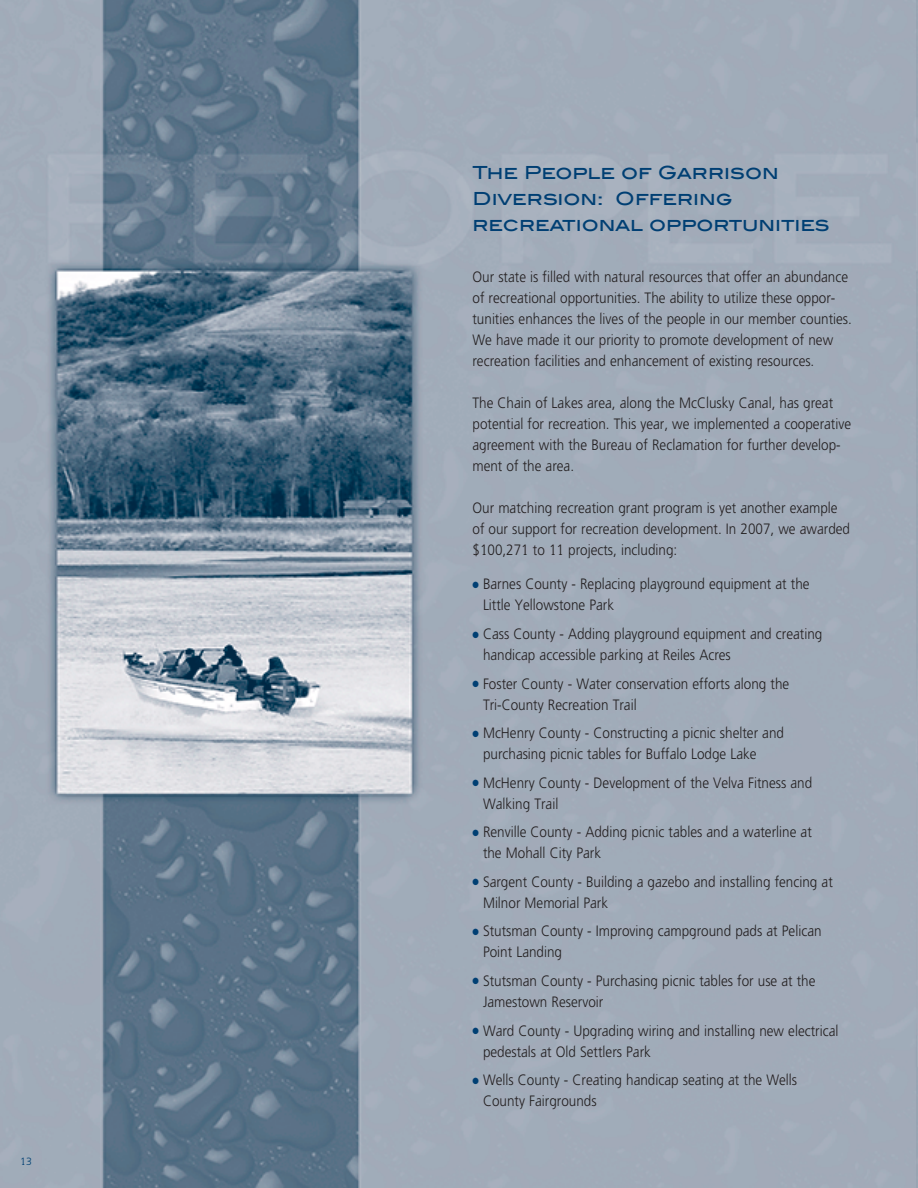
<style>
.page{position:relative;width:918px;height:1188px;background:#fff}
.page>*{position:absolute;margin:0;border:0;box-sizing:border-box;transform-origin:0 0}
.t1{font:18px/26px "Blair Md ITCTT Medium";color:#003f73}
.t2{font:300 15px/21px "Freeway";color:#231f20;scale:.9 1}
.t3{font:300 10.5px "Freeway";color:#003f73}
.s1{color:#003f73}
</style>
<div class="page">
<img style="left:0;top:0;width:918px;height:1188px">
<p class="t3" style="left:20px;top:1157px;width:13px">13</p>
<p class="t1" style="left:472px;top:160px;width:358px">The People of Garrison<br>Diversion: Offering recreational opportunities</p>
<p class="t2" style="left:472px;top:267px;width:423px">Our state is filled with natural resources that offer an abundance of recreational opportunities. The ability to utilize these oppor&shy;tunities enhances the lives of the people in our member counties.<br>We have made it our priority to promote development of new recreation facilities and enhancement of existing resources.</p>
<p class="t2" style="left:472px;top:393px;width:422px">The Chain of Lakes area, along the McClusky Canal, has great potential for recreation. This year, we implemented a cooperative agreement with the Bureau of Reclamation for further develop&shy;ment of the area.</p>
<p class="t2" style="left:472px;top:498px;width:421px">Our matching recreation grant program is yet another example of our support for recreation development. In 2007, we awarded $100,271 to 11 projects, including:</p>
<p class="t2" style="left:483px;top:575px;width:364px;text-indent:-10px"><span class="s1">●</span> Barnes County - Replacing playground equipment at the<br>Little Yellowstone Park</p>
<p class="t2" style="left:483px;top:624px;width:379px;text-indent:-10px"><span class="s1">●</span> Cass County - Adding playground equipment and creating handicap accessible parking at Reiles Acres</p>
<p class="t2" style="left:483px;top:674px;width:342px;text-indent:-10px"><span class="s1">●</span> Foster County - Water conservation efforts along the<br>Tri-County Recreation Trail</p>
<p class="t2" style="left:483px;top:723px;width:336px;text-indent:-10px"><span class="s1">●</span> McHenry County - Constructing a picnic shelter and purchasing picnic tables for Buffalo Lodge Lake</p>
<p class="t2" style="left:483px;top:773px;width:367px;text-indent:-10px"><span class="s1">●</span> McHenry County - Development of the Velva Fitness and<br>Walking Trail</p>
<p class="t2" style="left:483px;top:822px;width:367px;text-indent:-10px"><span class="s1">●</span> Renville County - Adding picnic tables and a waterline at the Mohall City Park</p>
<p class="t2" style="left:483px;top:872px;width:390px;text-indent:-10px"><span class="s1">●</span> Sargent County - Building a gazebo and installing fencing at<br>Milnor Memorial Park</p>
<p class="t2" style="left:483px;top:922px;width:378px;text-indent:-10px"><span class="s1">●</span> Stutsman County - Improving campground pads at Pelican<br>Point Landing</p>
<p class="t2" style="left:483px;top:971px;width:371px;text-indent:-10px"><span class="s1">●</span> Stutsman County - Purchasing picnic tables for use at the<br>Jamestown Reservoir</p>
<p class="t2" style="left:483px;top:1021px;width:396px;text-indent:-10px"><span class="s1">●</span> Ward County - Upgrading wiring and installing new electrical pedestals at Old Settlers Park</p>
<p class="t2" style="left:483px;top:1070px;width:351px;text-indent:-10px"><span class="s1">●</span> Wells County - Creating handicap seating at the Wells<br>County Fairgrounds</p>
</div>
